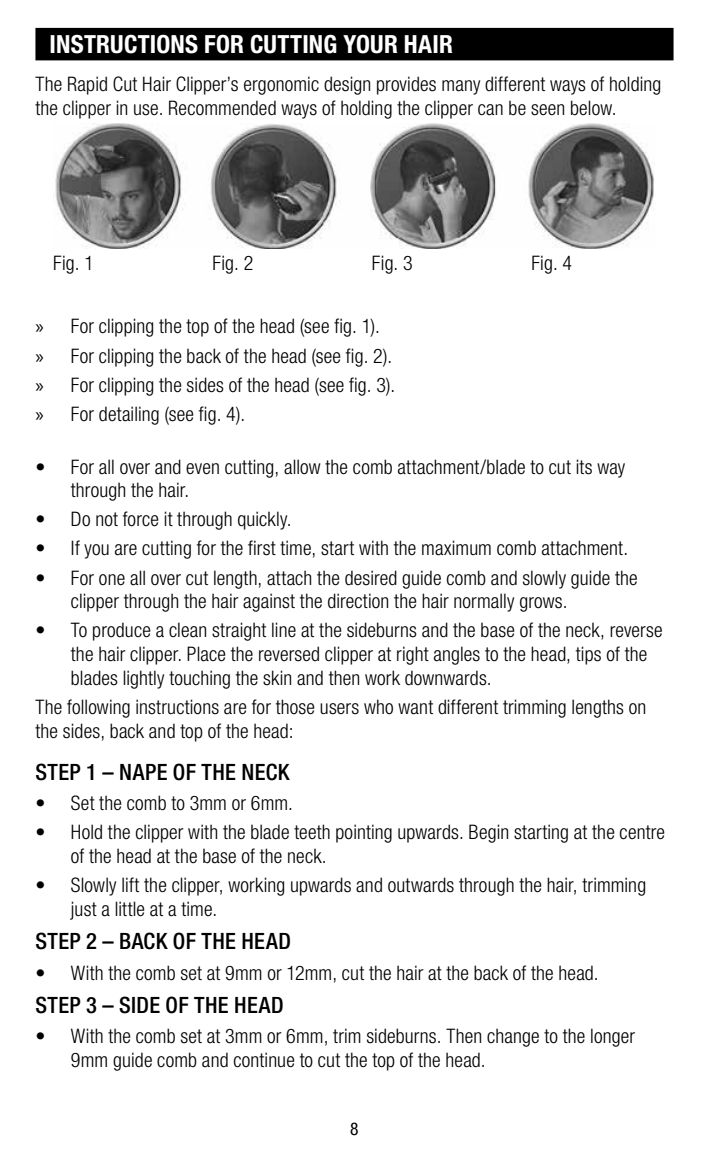
<style>
.page{position:relative;width:709px;height:1170px;background:#fff}
.page>*{position:absolute;margin:0;border:0;box-sizing:border-box;transform-origin:0 0}
.t1{font:700 condensed 25px "Helvetica Neue LT Std";letter-spacing:.01em;color:#fff}
.t2{font:500 condensed 22.5px "Helvetica Neue LT Std";letter-spacing:.02em;color:#000}
.t3{font:300 condensed 20px/23.8px "Helvetica Neue LT Std";letter-spacing:.01em;color:#000}
.t4{font:condensed 17.5px "Helvetica Neue LT Std";color:#000}
.s1{font-family:"Myriad Pro";font-weight:400;font-stretch:normal}
</style>
<div class="page">
<div style="left:35px;top:28px;width:638px;height:32px;background:#000"></div>
<img style="left:53px;top:123px;width:602px;height:125px">
<p class="t1" style="left:50px;top:29px;width:405px">INSTRUCTIONS FOR CUTTING YOUR HAIR</p>
<p class="t3" style="left:35px;top:72px;width:627px">The Rapid Cut Hair Clipper’s ergonomic design provides many different ways of holding the clipper in use. Recommended ways of holding the clipper can be seen below.</p>
<p class="t3" style="left:53px;top:250px;width:42px">Fig. 1</p>
<p class="t3" style="left:212px;top:250px;width:42px">Fig. 2</p>
<p class="t3" style="left:372px;top:250px;width:42px">Fig. 3</p>
<p class="t3" style="left:531px;top:250px;width:42px">Fig. 4</p>
<p class="t3" style="left:35px;top:312px;width:361px;line-height:29px"><span class="s1">»</span> For clipping the top of the head (see fig. 1).<br><span class="s1">»</span> For clipping the back of the head (see fig. 2). <span class="s1">»</span> For clipping the sides of the head (see fig. 3). <span class="s1">»</span> For detailing (see fig. 4).</p>
<p class="t3" style="left:71px;top:454px;width:556px;text-indent:-35px">• For all over and even cutting, allow the comb attachment/blade to cut its way through the hair.</p>
<p class="t3" style="left:35px;top:507px;width:258px">• Do not force it through quickly.</p>
<p class="t3" style="left:35px;top:536px;width:594px">• If you are cutting for the first time, start with the maximum comb attachment.</p>
<p class="t3" style="left:71px;top:565px;width:568px;text-indent:-35px">• For one all over cut length, attach the desired guide comb and slowly guide the clipper through the hair against the direction the hair normally grows.</p>
<p class="t3" style="left:71px;top:618px;width:593px;text-indent:-35px">• To produce a clean straight line at the sideburns and the base of the neck, reverse the hair clipper. Place the reversed clipper at right angles to the head, tips of the blades lightly touching the skin and then work downwards.</p>
<p class="t3" style="left:35px;top:694px;width:612px">The following instructions are for those users who want different trimming lengths on the sides, back and top of the head:</p>
<p class="t2" style="left:35px;top:758px;width:255px">STEP 1 – NAPE OF THE NECK</p>
<p class="t3" style="left:35px;top:791px;width:259px">• Set the comb to 3mm or 6mm.</p>
<p class="t3" style="left:71px;top:820px;width:595px;text-indent:-35px">• Hold the clipper with the blade teeth pointing upwards. Begin starting at the centre of the head at the base of the neck.</p>
<p class="t3" style="left:71px;top:873px;width:577px;text-indent:-35px">• Slowly lift the clipper, working upwards and outwards through the hair, trimming just a little at a time.</p>
<p class="t2" style="left:35px;top:927px;width:257px">STEP 2 – BACK OF THE HEAD</p>
<p class="t3" style="left:35px;top:960px;width:565px">• With the comb set at 9mm or 12mm, cut the hair at the back of the head.</p>
<p class="t2" style="left:35px;top:991px;width:250px">STEP 3 – SIDE OF THE HEAD</p>
<p class="t3" style="left:71px;top:1024px;width:565px;text-indent:-35px">• With the comb set at 3mm or 6mm, trim sideburns. Then change to the longer<br>9mm guide comb and continue to cut the top of the head.</p>
<p class="t4" style="left:350px;top:1118px;width:10px">8</p>
</div>
